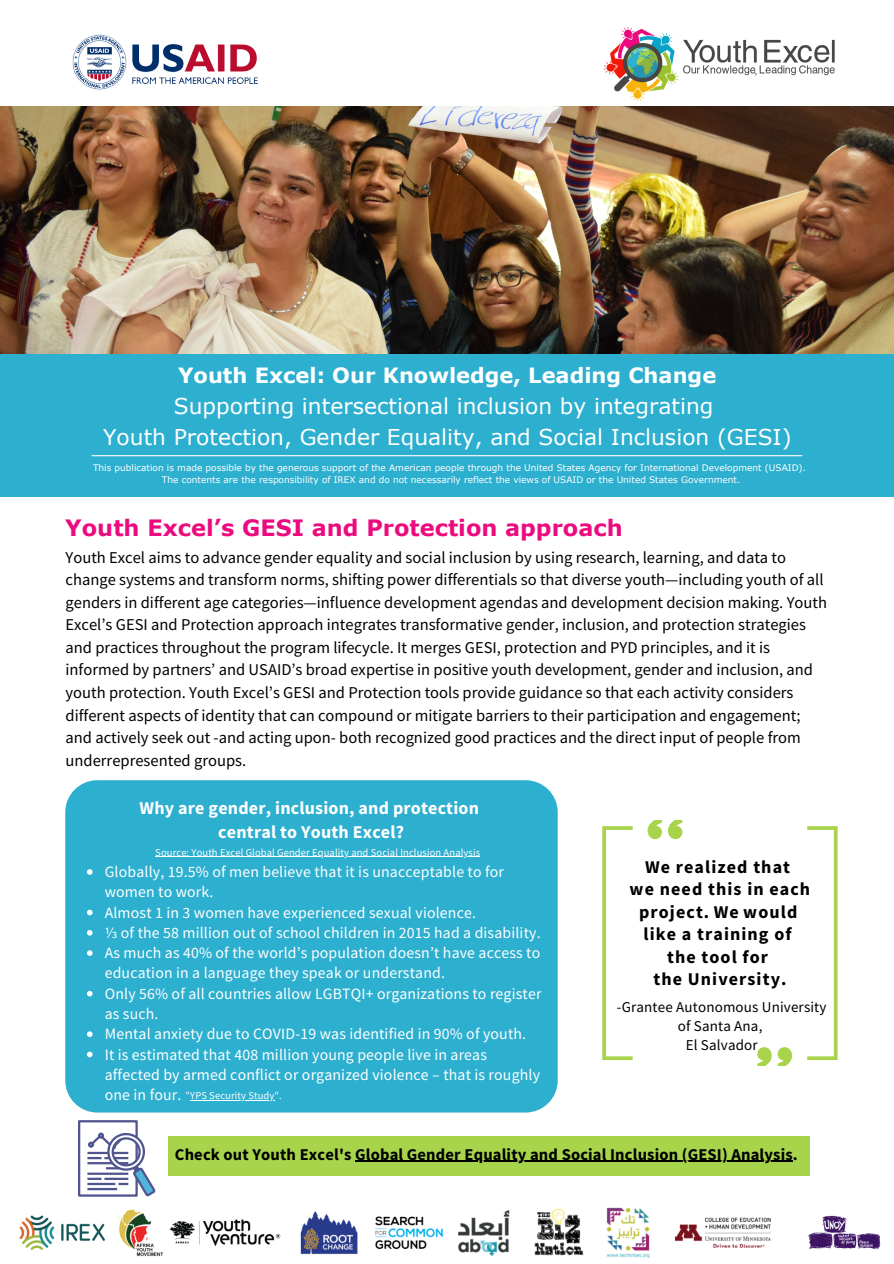
<style>
.page{position:relative;width:894px;height:1264px;background:#fff}
.page>*{position:absolute;margin:0;border:0;box-sizing:border-box;transform-origin:0 0}
.t1{font:700 22.5px "Verdana";color:#ec0b7f}
.t2{font:21.75px "Verdana";color:#fff}
.t3{font:700 21px "Verdana";color:#fff}
.t4{font:700 18px/22.5px "Source Sans Pro";letter-spacing:.06em;color:#000;text-align:center}
.t5{font:700 18px "Source Sans Pro";letter-spacing:.01em;color:#fff}
.t6{font:16.5px/22.5px "Source Sans Pro";color:#000}
.t7{font:700 16.5px "Source Sans Pro";letter-spacing:.01em;color:#000}
.t8{font:15.75px/20.2px "Source Sans Pro";letter-spacing:.01em;color:#fff}
.t9{font:15px/19.2px "Source Sans Pro";letter-spacing:.01em;color:#000;text-align:center}
.t10{font:10.5px "Source Sans Pro";letter-spacing:.01em;color:#fff}
.t11{font:9px "Verdana";color:#fff}
</style>
<div class="page">
<img style="left:72px;top:34px;width:186px;height:56px">
<img style="left:603px;top:26px;width:232px;height:76px">
<div style="left:0;top:106px;width:893px;height:391px;background:#2dafcf"></div>
<img style="left:19px;top:1196px;width:862px;height:62px">
<img style="left:0;top:106px;width:893px;height:248px">
<div style="left:65px;top:780px;width:492px;height:332px;background:#2dafcf;border-radius:32px"></div>
<svg style="left:668px;top:820px;width:14px;height:19px"></svg>
<svg style="left:647px;top:820px;width:14px;height:19px"></svg>
<svg style="left:757px;top:1047px;width:14px;height:18px"></svg>
<svg style="left:777px;top:1047px;width:14px;height:18px"></svg>
<svg style="left:602px;top:826px;width:30px;height:234px"></svg>
<svg style="left:807px;top:826px;width:30px;height:234px"></svg>
<hr style="left:92px;top:455px;width:709px;height:1px;background:#fff">
<div style="left:169px;top:1135px;width:640px;height:40px;background:#a7d44a"></div>
<svg style="left:87px;top:869px;width:5px;height:5px"></svg>
<svg style="left:87px;top:909px;width:5px;height:6px"></svg>
<svg style="left:87px;top:930px;width:5px;height:5px"></svg>
<svg style="left:87px;top:950px;width:5px;height:5px"></svg>
<svg style="left:87px;top:990px;width:5px;height:6px"></svg>
<svg style="left:87px;top:1031px;width:5px;height:6px"></svg>
<svg style="left:87px;top:1051px;width:5px;height:6px"></svg>
<hr style="left:155px;top:856px;width:325px;height:1px;background:#fff">
<hr style="left:190px;top:1099px;width:84px;height:1px;background:#fff">
<div style="left:78px;top:1120px;width:60px;height:76px;border:2px solid #51558f"></div>
<svg style="left:87px;top:1131px;width:69px;height:65px"></svg>
<hr style="left:355px;top:1160px;width:437px;height:1px;background:#000">
<p class="t3" style="left:178px;top:362px;width:539px">Youth Excel: Our Knowledge, Leading Change</p>
<p class="t2" style="left:174px;top:392px;width:541px">Supporting intersectional inclusion by integrating</p>
<p class="t2" style="left:103px;top:422px;width:689px">Youth Protection, Gender Equality, and Social Inclusion (GESI)</p>
<p class="t11" style="left:93px;top:461px;width:714px">This publication is made possible by the generous support of the American people through the United States Agency for International Development (USAID).</p>
<p class="t11" style="left:162px;top:473px;width:579px">The contents are the responsibility of IREX and do not necessarily reflect the views of USAID or the United States Government.</p>
<p class="t1" style="left:65px;top:513px;width:558px">Youth Excel’s GESI and Protection approach</p>
<p class="t6" style="left:65px;top:545px;width:762px">Youth Excel aims to advance gender equality and social inclusion by using research, learning, and data to change systems and transform norms, shifting power differentials so that diverse youth—including youth of all genders in different age categories—influence development agendas and development decision making. Youth Excel’s GESI and Protection approach integrates transformative gender, inclusion, and protection strategies and practices throughout the program lifecycle. It merges GESI, protection and PYD principles, and it is informed by partners’ and USAID’s broad expertise in positive youth development, gender and inclusion, and youth protection. Youth Excel’s GESI and Protection tools provide guidance so that each activity considers different aspects of identity that can compound or mitigate barriers to their participation and engagement; and actively seek out -and acting upon- both recognized good practices and the direct input of people from underrepresented groups.</p>
<p class="t5" style="left:139px;top:796px;width:341px">Why are gender, inclusion, and protection</p>
<p class="t5" style="left:218px;top:820px;width:187px">central to Youth Excel?</p>
<p class="t8" style="left:105px;top:861px;width:401px">Globally, 19.5% of men believe that it is unacceptable to for women to work.</p>
<p class="t8" style="left:105px;top:901px;width:372px">Almost 1 in 3 women have experienced sexual violence.</p>
<p class="t8" style="left:105px;top:922px;width:437px">⅓ of the 58 million out of school children in 2015 had a disability.</p>
<p class="t8" style="left:105px;top:942px;width:437px">As much as 40% of the world’s population doesn’t have access to education in a language they speak or understand.</p>
<p class="t8" style="left:105px;top:982px;width:438px">Only 56% of all countries allow LGBTQI+ organizations to register as such.</p>
<p class="t8" style="left:105px;top:1023px;width:423px">Mental anxiety due to COVID-19 was identified in 90% of youth.</p>
<p class="t8" style="left:105px;top:1043px;width:436px">It is estimated that 408 million young people live in areas affected by armed conflict or organized violence – that is roughly one in four.</p>
<p class="t10" style="left:155px;top:845px;width:326px">Source: Youth Excel Global Gender Equality and Social Inclusion Analysis</p>
<p class="t10" style="left:185px;top:1088px;width:98px">"YPS Security Study".</p>
<p class="t4" style="left:644px;top:855px;width:147px">We realized that</p>
<p class="t4" style="left:629px;top:877px;width:182px">we need this in each project. We would</p>
<p class="t4" style="left:643px;top:922px;width:149px">like a training of</p>
<p class="t4" style="left:667px;top:945px;width:102px">the tool for</p>
<p class="t4" style="left:653px;top:967px;width:135px">the University.</p>
<p class="t9" style="left:616px;top:996px;width:211px">-Grantee Autonomous University of Santa Ana,</p>
<p class="t9" style="left:685px;top:1035px;width:73px">El Salvador</p>
<p class="t7" style="left:175px;top:1143px;width:624px">Check out Youth Excel's Global Gender Equality and Social Inclusion (GESI) Analysis.</p>
</div>
